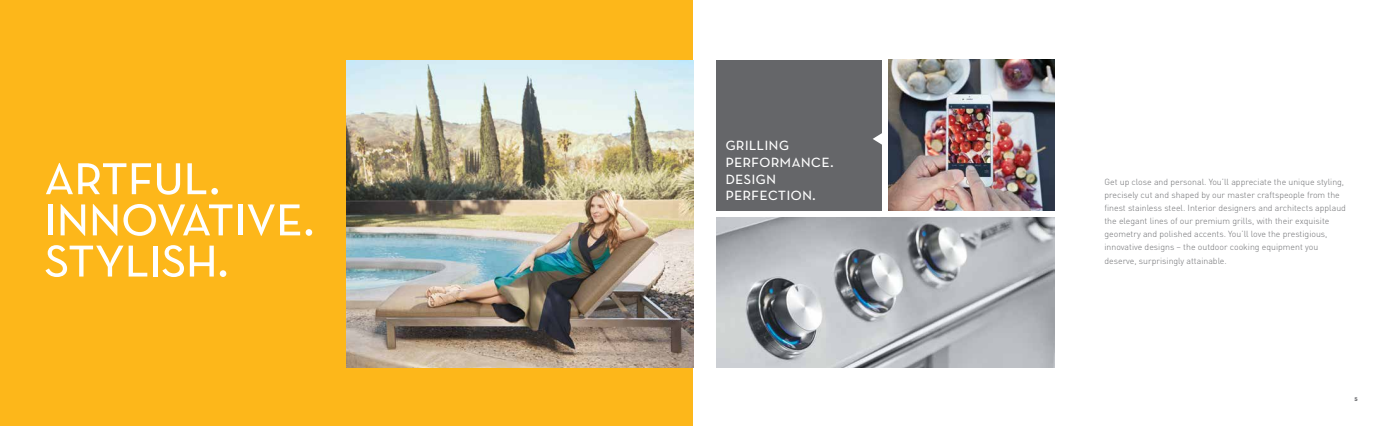
<style>
.page{position:relative;width:1386px;height:426px;background:#fff}
.page>*{position:absolute;margin:0;border:0;box-sizing:border-box;transform-origin:0 0}
.t1{font:61.25px "Neutra Text Book SC";letter-spacing:-.025em;color:#fff}
.t2{font:18.38px/16.6px "Neutra Text Book SC";color:#fff}
.t3{font:300 8.75px/13.1px "DIN";color:#6d6e71}
.t4{font:7px "Neutra Text Bold SC";color:#6d6e71}
</style>
<div class="page">
<img style="left:717px;top:217px;width:337px;height:150px">
<img style="left:889px;top:59px;width:165px;height:151px">
<div style="left:717px;top:60px;width:165px;height:150px;background:#656669"></div>
<div style="left:0;top:0;width:693px;height:425px;background:#fdb71a"></div>
<img style="left:347px;top:60px;width:346px;height:307px">
<svg style="left:873px;top:133px;width:9px;height:12px"></svg>
<h1 class="t1" style="left:44px;top:136px;width:179px">artful.</h1>
<h1 class="t1" style="left:44px;top:177px;width:273px">innovative.</h1>
<h1 class="t1" style="left:44px;top:218px;width:187px">stylish.</h1>
<h2 class="t2" style="left:725px;top:135px;width:110px">grilling performance. design perfection.</h2>
<p class="t3" style="left:1104px;top:175px;width:243px">Get up close and personal. You’ll appreciate the unique styling, precisely cut and shaped by our master craftspeople from the finest stainless steel. Interior designers and architects applaud the elegant lines of our premium grills, with their exquisite geometry and polished accents. You’ll love the prestigious, innovative designs – the outdoor cooking equipment you deserve, surprisingly attainable.</p>
<p class="t4" style="left:1355px;top:393px;width:5px">5</p>
</div>
